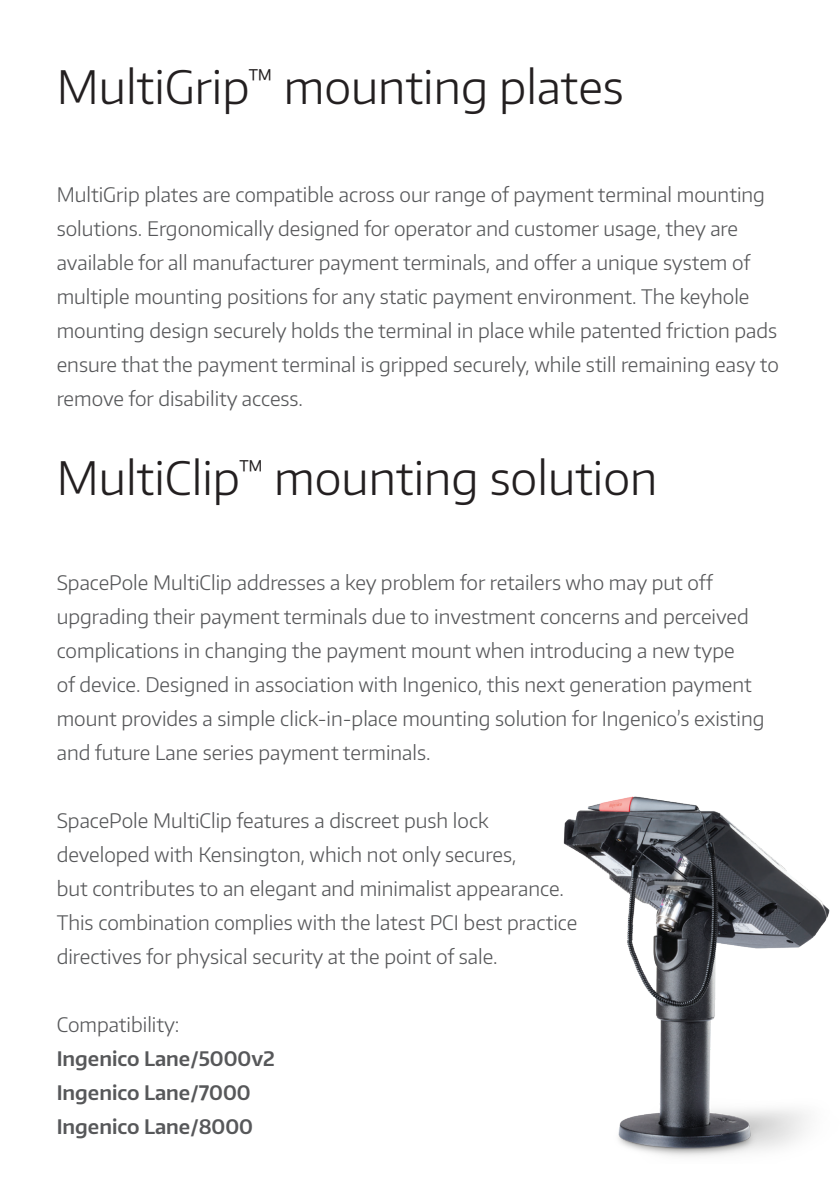
<style>
.page{position:relative;width:840px;height:1191px;background:#fff}
.page>*{position:absolute;margin:0;border:0;box-sizing:border-box;transform-origin:0 0}
.t1{font:300 46px "Encode Sans";color:#231f20}
.t2{font:300 20px/34px "Encode Sans";color:#57585a}
.t3{font:600 20px "Encode Sans";color:#57585a}
</style>
<div class="page">
<img style="left:563px;top:796px;width:267px;height:361px">
<p class="t1" style="left:57px;top:57px;width:568px">MultiGrip<sup>™</sup> mounting plates</p>
<p class="t2" style="left:57px;top:177px;width:723px">MultiGrip plates are compatible across our range of payment terminal mounting solutions. Ergonomically designed for operator and customer usage, they are available for all manufacturer payment terminals, and offer a unique system of multiple mounting positions for any static payment environment. The keyhole mounting design securely holds the terminal in place while patented friction pads ensure that the payment terminal is gripped securely, while still remaining easy to remove for disability access.</p>
<p class="t1" style="left:57px;top:447px;width:601px">MultiClip<sup>™</sup> mounting solution</p>
<p class="t2" style="left:57px;top:565px;width:708px">SpacePole MultiClip addresses a key problem for retailers who may put off upgrading their payment terminals due to investment concerns and perceived complications in changing the payment mount when introducing a new type<br>of device. Designed in association with Ingenico, this next generation payment mount provides a simple click-in-place mounting solution for Ingenico’s existing and future Lane series payment terminals.</p>
<p class="t2" style="left:57px;top:803px;width:522px">SpacePole MultiClip features a discreet push lock developed with Kensington, which not only secures,<br>but contributes to an elegant and minimalist appearance.<br>This combination complies with the latest PCI best practice directives for physical security at the point of sale.</p>
<p class="t2" style="left:57px;top:1007px;width:124px">Compatibility:</p>
<p class="t3" style="left:57px;top:1045px;width:220px">Ingenico Lane/5000v2</p>
<p class="t3" style="left:57px;top:1079px;width:195px">Ingenico Lane/7000</p>
<p class="t3" style="left:57px;top:1113px;width:198px">Ingenico Lane/8000</p>
</div>
